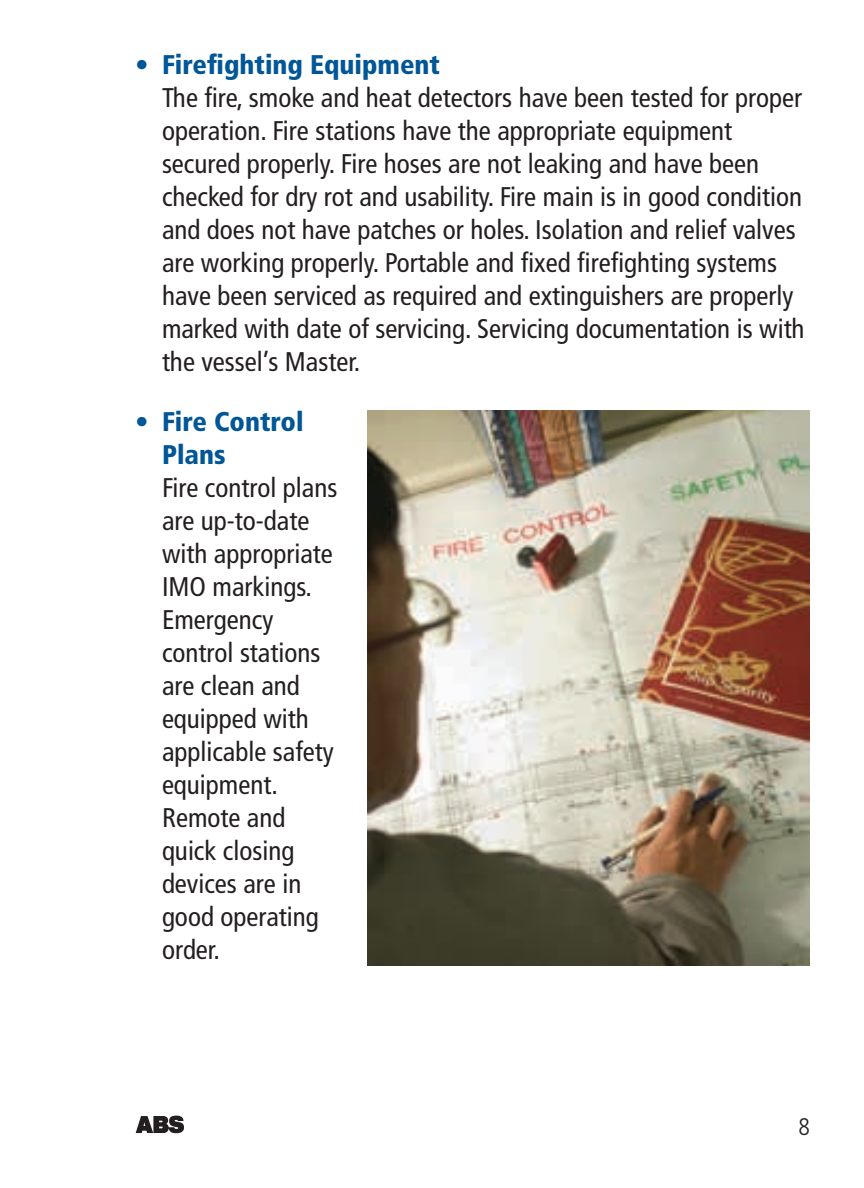
<style>
.page{position:relative;width:864px;height:1188px;background:#fff}
.page>*{position:absolute;margin:0;border:0;box-sizing:border-box;transform-origin:0 0}
.t1{font:condensed 27px/33px "Frutiger";color:#231f20}
.t2{font:900 condensed 27px/33px "Frutiger";color:#005697}
.t3{font:300 condensed 24px "Frutiger";color:#231f20}
</style>
<div class="page">
<img style="left:368px;top:410px;width:442px;height:556px">
<svg style="left:136px;top:1116px;width:48px;height:18px"></svg>
<p class="t2" style="left:135px;top:48px;width:307px">• Firefighting Equipment</p>
<p class="t1" style="left:162px;top:82px;width:644px">The fire, smoke and heat detectors have been tested for proper operation. Fire stations have the appropriate equipment secured properly. Fire hoses are not leaking and have been checked for dry rot and usability. Fire main is in good condition and does not have patches or holes. Isolation and relief valves are working properly. Portable and fixed firefighting systems have been serviced as required and extinguishers are properly marked with date of servicing. Servicing documentation is with the vessel’s Master.</p>
<p class="t2" style="left:162px;top:405px;width:143px;text-indent:-27px">• Fire Control<br>Plans</p>
<p class="t1" style="left:162px;top:472px;width:177px">Fire control plans are up-to-date with appropriate<br>IMO markings.<br>Emergency control stations are clean and equipped with applicable safety equipment.<br>Remote and quick closing devices are in good operating order.</p>
<p class="t3" style="left:798px;top:1113px;width:13px">8</p>
</div>
